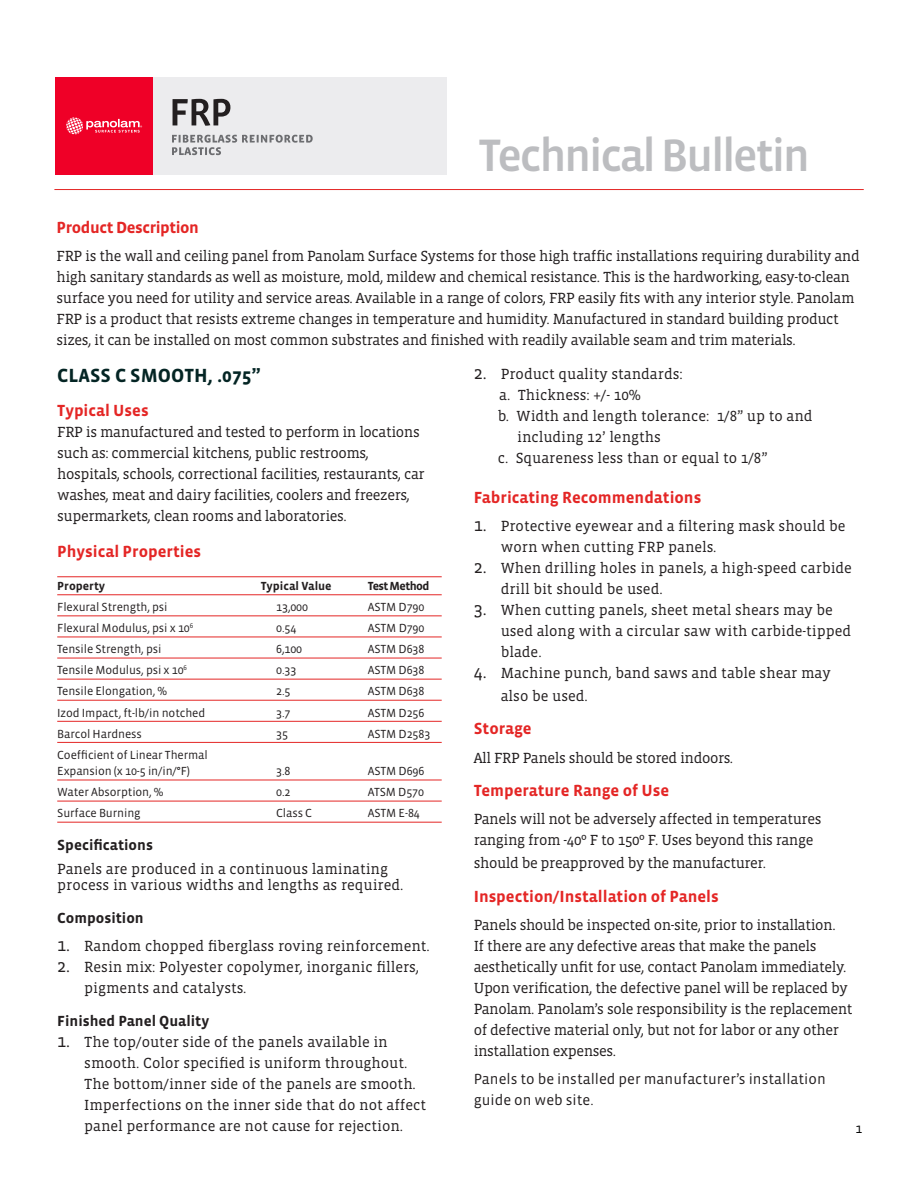
<style>
.page{position:relative;width:918px;height:1188px;background:#fff}
.page>*{position:absolute;margin:0;border:0;box-sizing:border-box;transform-origin:0 0}
.t1{font:500 46.5px "Vista Sans OT";letter-spacing:-.05em;color:#bcbdc0}
.t2{font:700 19.5px "Vista Sans OT";color:#042524}
.Heading{font:700 16.5px "Vista Sans OT";color:#e42625}
.Heading-2{font:700 16.5px "Vista Sans OT";letter-spacing:-.025em;color:#e42625}
.t3{font:15px/21px "Vista Slab OT";letter-spacing:-.025em;color:#231f20}
.t4{font:15px/21px "Vista Slab OT";color:#231f20}
.t5{font:15px/21px "Vista Sans OT";color:#231f20}
.t6{font:700 15px "Vista Sans OT";color:#231f20}
.Heading-3{font:13.5px "Vista Sans OT";color:#000}
.t7{font:12px/16.5px "Vista Sans OT";letter-spacing:-.01em;color:#231f20}
.t8{font:700 12px "Vista Sans OT";color:#231f20}
.t9{font:700 12px "Vista Sans OT";letter-spacing:-.05em;color:#231f20}
.s1{font-size:18px}
</style>
<div class="page">
<hr style="left:54px;top:189px;width:810px;height:1px;background:#e42625">
<hr style="left:57px;top:577px;width:385px;height:1px;background:#e42625">
<hr style="left:57px;top:595px;width:385px;height:1px;background:#e42625">
<hr style="left:57px;top:616px;width:385px;height:1px;background:#e42625">
<hr style="left:57px;top:637px;width:385px;height:1px;background:#e42625">
<hr style="left:57px;top:658px;width:385px;height:1px;background:#e42625">
<hr style="left:57px;top:679px;width:385px;height:1px;background:#e42625">
<hr style="left:57px;top:700px;width:385px;height:1px;background:#e42625">
<hr style="left:57px;top:721px;width:385px;height:1px;background:#e42625">
<hr style="left:57px;top:742px;width:385px;height:1px;background:#e42625">
<hr style="left:57px;top:780px;width:385px;height:1px;background:#e42625">
<hr style="left:57px;top:801px;width:385px;height:1px;background:#e42625">
<hr style="left:57px;top:822px;width:385px;height:1px;background:#e42625">
<div style="left:153px;top:77px;width:294px;height:98px;background:#ececee"></div>
<div style="left:55px;top:77px;width:98px;height:98px;background:#ef0027"></div>
<svg style="left:66px;top:117px;width:76px;height:17px"></svg>
<svg style="left:172px;top:135px;width:141px;height:20px"></svg>
<svg style="left:173px;top:99px;width:57px;height:27px"></svg>
<p class="t1" style="left:478px;top:131px;width:333px">Technical Bulletin</p>
<p class="Heading-2" style="left:57px;top:219px;width:144px">Product Description</p>
<p class="t3" style="left:57px;top:246px;width:805px">FRP is the wall and ceiling panel from Panolam Surface Systems for those high traffic installations requiring durability and high sanitary standards as well as moisture, mold, mildew and chemical resistance. This is the hardworking, easy-to-clean surface you need for utility and service areas. Available in a range of colors, FRP easily fits with any interior style. Panolam FRP is a product that resists extreme changes in temperature and humidity. Manufactured in standard building product sizes, it can be installed on most common substrates and finished with readily available seam and trim materials.</p>
<p class="t2" style="left:57px;top:366px;width:205px">CLASS C SMOOTH, .075”</p>
<p class="Heading" style="left:57px;top:402px;width:93px">Typical Uses</p>
<p class="t3" style="left:57px;top:421px;width:369px">FRP is manufactured and tested to perform in locations such as: commercial kitchens, public restrooms, hospitals, schools, correctional facilities, restaurants, car washes, meat and dairy facilities, coolers and freezers, supermarkets, clean rooms and laboratories.</p>
<p class="Heading" style="left:57px;top:543px;width:146px">Physical Properties</p>
<p class="t8" style="left:57px;top:580px;width:50px">Property</p>
<p class="t8" style="left:261px;top:580px;width:73px">Typical Value</p>
<p class="t9" style="left:368px;top:580px;width:63px">Test Method</p>
<p class="t7" style="left:57px;top:599px;width:112px">Flexural Strength, psi</p>
<p class="t7" style="left:276px;top:599px;width:33px">13,000</p>
<p class="t7" style="left:368px;top:599px;width:58px">ASTM D790</p>
<p class="t7" style="left:57px;top:620px;width:138px">Flexural Modulus, psi x 10<sup>6</sup></p>
<p class="t7" style="left:276px;top:620px;width:22px">0.54</p>
<p class="t7" style="left:368px;top:620px;width:58px">ASTM D790</p>
<p class="t7" style="left:57px;top:641px;width:106px">Tensile Strength, psi</p>
<p class="t7" style="left:276px;top:641px;width:28px">6,100</p>
<p class="t7" style="left:368px;top:641px;width:58px">ASTM D638</p>
<p class="t7" style="left:57px;top:662px;width:131px">Tensile Modulus, psi x 10<sup>6</sup></p>
<p class="t7" style="left:276px;top:662px;width:22px">0.33</p>
<p class="t7" style="left:368px;top:662px;width:58px">ASTM D638</p>
<p class="t7" style="left:57px;top:683px;width:111px">Tensile Elongation, %</p>
<p class="t7" style="left:276px;top:683px;width:16px">2.5</p>
<p class="t7" style="left:368px;top:683px;width:58px">ASTM D638</p>
<p class="t7" style="left:57px;top:704px;width:150px">Izod Impact, ft-lb/in notched</p>
<p class="t7" style="left:276px;top:704px;width:16px">3.7</p>
<p class="t7" style="left:368px;top:704px;width:58px">ASTM D256</p>
<p class="t7" style="left:57px;top:726px;width:86px">Barcol Hardness</p>
<p class="t7" style="left:276px;top:726px;width:13px">35</p>
<p class="t7" style="left:368px;top:726px;width:64px">ASTM D2583</p>
<p class="t7" style="left:57px;top:747px;width:152px">Coefficient of Linear Thermal<br>Expansion (x 10-5 in/in/°F)</p>
<p class="t7" style="left:276px;top:763px;width:16px">3.8</p>
<p class="t7" style="left:368px;top:763px;width:58px">ASTM D696</p>
<p class="t7" style="left:57px;top:784px;width:108px">Water Absorption, %</p>
<p class="t7" style="left:276px;top:784px;width:16px">0.2</p>
<p class="t7" style="left:368px;top:784px;width:58px">ATSM D570</p>
<p class="t7" style="left:57px;top:805px;width:85px">Surface Burning</p>
<p class="t7" style="left:276px;top:805px;width:37px">Class C</p>
<p class="t7" style="left:368px;top:805px;width:54px">ASTM E-84</p>
<p class="t6" style="left:57px;top:838px;width:97px">Specifications</p>
<p class="t4" style="left:57px;top:861px;width:348px;line-height:16.5px">Panels are produced in a continuous laminating process in various widths and lengths as required.</p>
<p class="t6" style="left:57px;top:910px;width:88px">Composition</p>
<p class="t4" style="left:57px;top:936px;width:374px"><span class="s1">1.</span> Random chopped fiberglass roving reinforcement.</p>
<p class="t4" style="left:84px;top:957px;width:336px;text-indent:-27px"><span class="s1">2.</span> Resin mix: Polyester copolymer, inorganic fillers, pigments and catalysts.</p>
<p class="t6" style="left:57px;top:1013px;width:154px">Finished Panel Quality</p>
<p class="t4" style="left:84px;top:1032px;width:344px;text-indent:-27px"><span class="s1">1.</span> The top/outer side of the panels available in smooth. Color specified is uniform throughout.<br>The bottom/inner side of the panels are smooth.<br>Imperfections on the inner side that do not affect panel performance are not cause for rejection.</p>
<p class="t4" style="left:474px;top:363px;width:211px"><span class="s1">2.</span> Product quality standards:</p>
<p class="t4" style="left:499px;top:384px;width:143px">a. Thickness: +/- 10%</p>
<p class="t4" style="left:498px;top:405px;width:316px">b. Width and length tolerance: 1/8” up to and</p>
<p class="t4" style="left:517px;top:426px;width:145px">including 12’ lengths</p>
<p class="t4" style="left:498px;top:447px;width:271px">c. Squareness less than or equal to 1/8”</p>
<p class="Heading" style="left:474px;top:489px;width:229px">Fabricating Recommendations</p>
<p class="t4" style="left:501px;top:516px;width:346px;text-indent:-27px"><span class="s1">1.</span> Protective eyewear and a filtering mask should be worn when cutting FRP panels.</p>
<p class="t4" style="left:501px;top:558px;width:353px;text-indent:-27px"><span class="s1">2.</span> When drilling holes in panels, a high-speed carbide drill bit should be used.</p>
<p class="t4" style="left:501px;top:600px;width:352px;text-indent:-27px"><span class="s1">3.</span> When cutting panels, sheet metal shears may be used along with a circular saw with carbide-tipped blade.</p>
<p class="t4" style="left:501px;top:662px;width:332px;line-height:22.5px;text-indent:-27px"><span class="s1">4.</span> Machine punch, band saws and table shear may also be used.</p>
<p class="Heading" style="left:474px;top:720px;width:59px">Storage</p>
<p class="t3" style="left:474px;top:748px;width:261px">All FRP Panels should be stored indoors.</p>
<p class="Heading" style="left:474px;top:782px;width:197px">Temperature Range of Use</p>
<p class="t3" style="left:474px;top:809px;width:349px">Panels will not be adversely affected in temperatures ranging from -40º F to 150º F. Uses beyond this range</p>
<p class="t3" style="left:474px;top:852px;width:294px">should be preapproved by the manufacturer.</p>
<p class="Heading" style="left:474px;top:888px;width:247px">Inspection/Installation of Panels</p>
<p class="t3" style="left:474px;top:915px;width:380px">Panels should be inspected on-site, prior to installation.<br>If there are any defective areas that make the panels aesthetically unfit for use, contact Panolam immediately.<br>Upon verification, the defective panel will be replaced by Panolam. Panolam’s sole responsibility is the replacement of defective material only, but not for labor or any other installation expenses.</p>
<p class="t5" style="left:474px;top:1068px;width:354px">Panels to be installed per manufacturer’s installation guide on web site.</p>
<p class="Heading-3" style="left:856px;top:1122px;width:8px">1</p>
</div>
